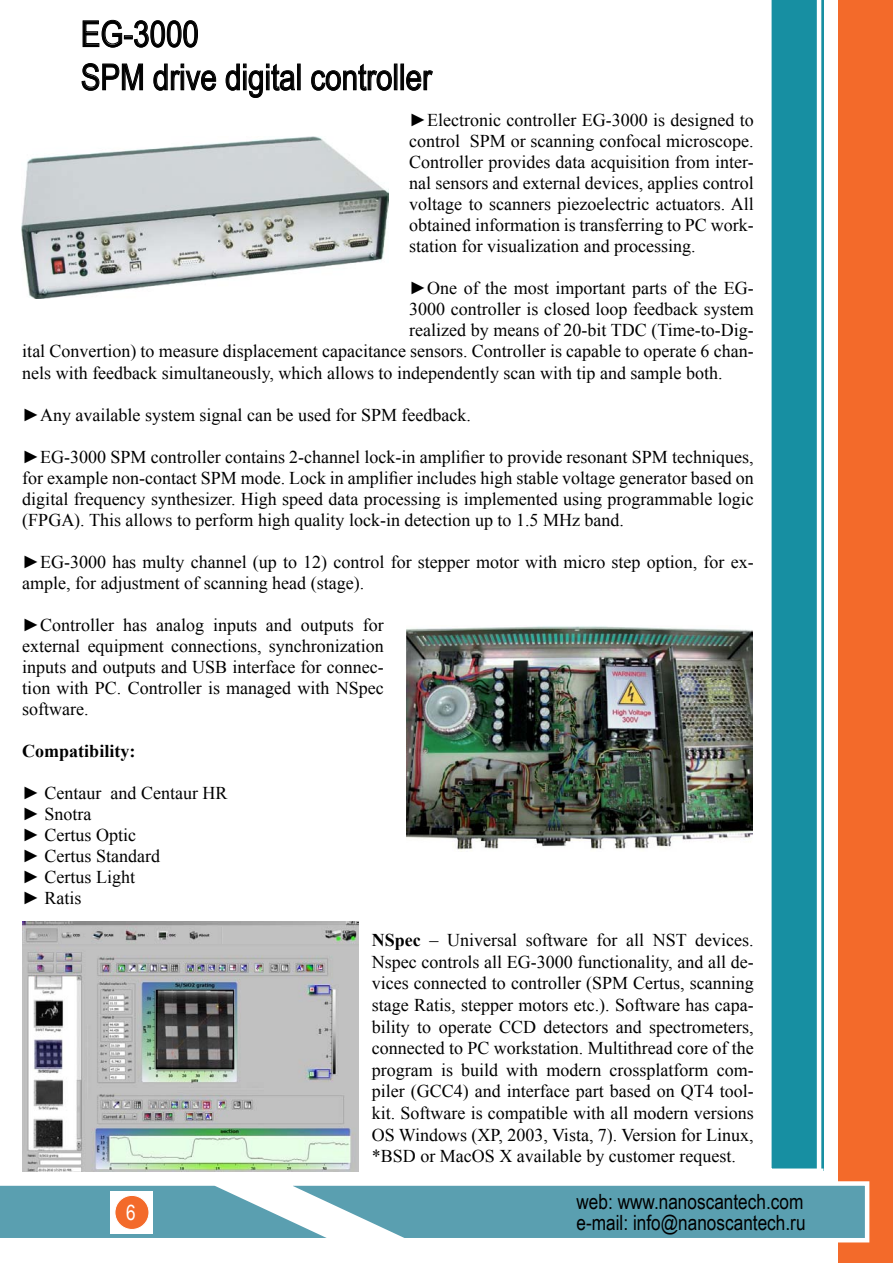
<style>
.page{position:relative;width:893px;height:1263px;background:#fff}
.page>*{position:absolute;margin:0;border:0;box-sizing:border-box;transform-origin:0 0}
.t1{font:36px/43.2px "Arial Narrow";color:#000}
.t2{font:21px/21px "Arial Narrow";color:#000}
.t3{font:21px "Arial Narrow";color:#fff}
.t4{font:18px/21px "Times New Roman";color:#000;text-align:justify}
.t5{font:700 18px "Times New Roman";color:#000}
.s1{font-weight:700}
</style>
<div class="page">
<div style="left:839px;top:0;width:54px;height:1263px;background:#f36a2a"></div>
<svg style="left:0;top:1177px;width:870px;height:69px"></svg>
<div style="left:111px;top:1191px;width:42px;height:43px;background:#fff"></div>
<div style="left:115px;top:1195px;width:34px;height:34px;background:#f36a2a;border-radius:50%"></div>
<div style="left:115px;top:1195px;width:34px;height:34px;border:1px solid #fff;border-radius:50%"></div>
<svg style="left:771px;top:0;width:53px;height:1171px;background:#2b98aa"></svg>
<hr style="left:817px;top:0;width:4px;height:1175px;background:#fff">
<img style="left:21px;top:136px;width:367px;height:162px">
<svg style="left:82px;top:20px;width:116px;height:28px"></svg>
<svg style="left:81px;top:63px;width:62px;height:28px"></svg>
<svg style="left:153px;top:63px;width:63px;height:28px"></svg>
<svg style="left:225px;top:63px;width:70px;height:35px"></svg>
<div style="left:297px;top:64px;width:4px;height:26px;border:1px solid #000"></div>
<svg style="left:311px;top:63px;width:81px;height:28px"></svg>
<div style="left:394px;top:64px;width:3px;height:26px;border:1px solid #000"></div>
<div style="left:401px;top:64px;width:3px;height:26px;border:1px solid #000"></div>
<svg style="left:406px;top:70px;width:27px;height:21px"></svg>
<img style="left:406px;top:626px;width:347px;height:226px">
<img style="left:22px;top:921px;width:337px;height:251px">
<h1 class="t1" style="left:81px;top:11px;width:353px">EG-3000<br>SPM drive digital controller</h1>
<p class="t4" style="left:409px;top:110px;width:346px">►Electronic controller EG-3000 is designed to control SPM or scanning confocal microscope.<br>Controller provides data acquisition from inter&shy;nal sensors and external devices, applies control voltage to scanners piezoelectric actuators. All obtained information is transferring to PC work&shy;station for visualization and processing.</p>
<p class="t4" style="left:409px;top:278px;width:346px">►One of the most important parts of the EG-</p>
<p class="t4" style="left:409px;top:299px;width:346px">3000 controller is closed loop feedback system</p>
<p class="t4" style="left:409px;top:320px;width:346px">realized by means of 20-bit TDC (Time-to-Dig-</p>
<p class="t4" style="left:22px;top:341px;width:733px">ital Convertion) to measure displacement capacitance sensors. Controller is capable to operate 6 chan-</p>
<p class="t4" style="left:22px;top:362px;width:702px">nels with feedback simultaneously, which allows to independently scan with tip and sample both.</p>
<p class="t4" style="left:22px;top:404px;width:450px">►Any available system signal can be used for SPM feedback.</p>
<p class="t4" style="left:22px;top:446px;width:733px">►EG-3000 SPM controller contains 2-channel lock-in amplifier to provide resonant SPM techniques, for example non-contact SPM mode. Lock in amplifier includes high stable voltage generator based on digital frequency synthesizer. High speed data processing is implemented using programmable logic (FPGA). This allows to perform high quality lock-in detection up to 1.5 MHz band.</p>
<p class="t4" style="left:22px;top:551px;width:733px">►EG-3000 has multy channel (up to 12) control for stepper motor with micro step option, for ex&shy;ample, for adjustment of scanning head (stage).</p>
<p class="t4" style="left:22px;top:614px;width:363px">►Controller has analog inputs and outputs for external equipment connections, synchronization inputs and outputs and USB interface for connec&shy;tion with PC. Controller is managed with NSpec software.</p>
<p class="t5" style="left:22px;top:738px;width:115px">Compatibility:</p>
<p class="t4" style="left:22px;top:782px;width:207px;text-align:left">► Centaur and Centaur HR ► Snotra<br>► Certus Optic<br>► Certus Standard<br>► Certus Light<br>► Ratis</p>
<p class="t4" style="left:372px;top:929px;width:383px;line-height:21.6px"><span class="s1">NSpec</span> – Universal software for all NST devices.<br>Nspec controls all EG-3000 functionality, and all de&shy;vices connected to controller (SPM Certus, scanning stage Ratis, stepper motors etc.). Software has capa&shy;bility to operate CCD detectors and spectrometers, connected to PC workstation. Multithread core of the program is build with modern crossplatform com&shy;piler (GCC4) and interface part based on QT4 tool&shy;kit. Software is compatible with all modern versions OS Windows (XP, 2003, Vista, 7). Version for Linux, *BSD or MacOS X available by customer request.</p>
<p class="t3" style="left:126px;top:1197px;width:11px">6</p>
<p class="t2" style="left:576px;top:1190px;width:231px">web: www.nanoscantech.com e-mail: info@nanoscantech.ru</p>
</div>
